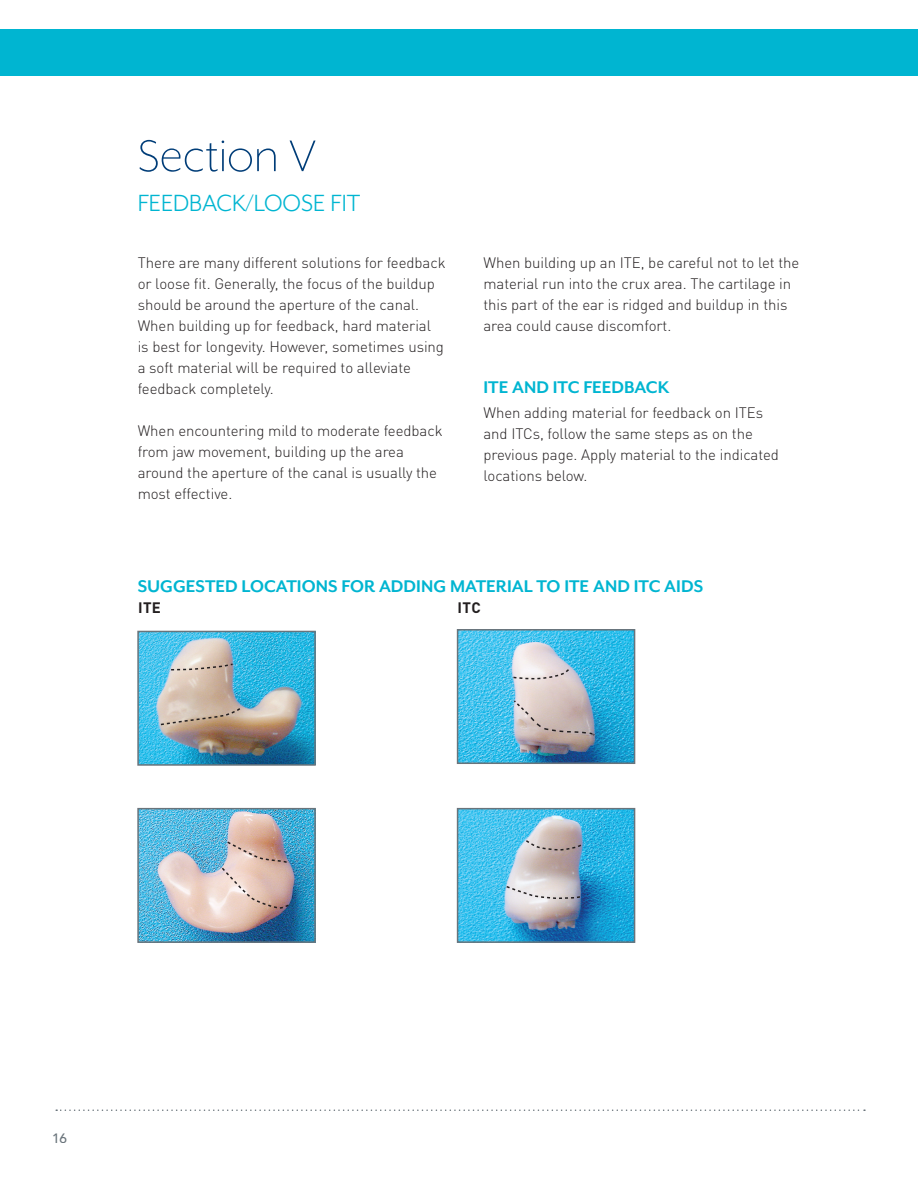
<style>
.page{position:relative;width:918px;height:1188px;background:#fff}
.page>*{position:absolute;margin:0;border:0;box-sizing:border-box;transform-origin:0 0}
.t1{font:300 51px "Mr Eaves XL San OT";color:#003d78}
.t2{font:27px "Mr Eaves XL San OT";color:#00b5d1}
.t3{font:700 19.5px "Mr Eaves XL San OT";color:#00b5d1}
.t4{font:300 15px/21px "DINOT";letter-spacing:-.005em;color:#231f20}
.t5{font:700 15px "DINOT";letter-spacing:.02em;color:#231f20}
.t6{font:13.5px "Avenir LT SLI Std Medium";color:#6a747b}
</style>
<div class="page">
<div style="left:0;top:29px;width:918px;height:47px;background:#00b5d1"></div>
<svg style="left:56px;top:1109px;width:809px;height:2px"></svg>
<img style="left:140px;top:634px;width:173px;height:129px">
<div style="left:137px;top:631px;width:179px;height:135px;border:2px solid #6a747b"></div>
<img style="left:140px;top:811px;width:173px;height:129px">
<div style="left:137px;top:808px;width:179px;height:135px;border:2px solid #6a747b"></div>
<img style="left:460px;top:632px;width:172px;height:129px">
<div style="left:457px;top:629px;width:178px;height:135px;border:2px solid #6a747b"></div>
<img style="left:460px;top:811px;width:172px;height:129px">
<div style="left:457px;top:808px;width:178px;height:135px;border:2px solid #6a747b"></div>
<svg style="left:159px;top:705px;width:84px;height:21px;background:#c8b19d"></svg>
<svg style="left:170px;top:663px;width:64px;height:8px"></svg>
<img style="left:221px;top:841px;width:70px;height:68px">
<svg style="left:512px;top:665px;width:60px;height:14px"></svg>
<svg style="left:513px;top:699px;width:83px;height:38px;background:#c0b6b6"></svg>
<svg style="left:525px;top:839px;width:59px;height:11px"></svg>
<svg style="left:505px;top:885px;width:77px;height:15px"></svg>
<h1 class="t1" style="left:138px;top:130px;width:180px">Section V</h1>
<h2 class="t2" style="left:138px;top:189px;width:224px">FEEDBACK/LOOSE FIT</h2>
<p class="t4" style="left:138px;top:252px;width:309px">There are many different solutions for feedback or loose fit. Generally, the focus of the buildup should be around the aperture of the canal.<br>When building up for feedback, hard material is best for longevity. However, sometimes using a soft material will be required to alleviate feedback completely.</p>
<p class="t4" style="left:138px;top:420px;width:306px">When encountering mild to moderate feedback from jaw movement, building up the area around the aperture of the canal is usually the most effective.</p>
<p class="t4" style="left:483px;top:252px;width:317px">When building up an ITE, be careful not to let the material run into the crux area. The cartilage in this part of the ear is ridged and buildup in this area could cause discomfort.</p>
<h3 class="t3" style="left:483px;top:376px;width:187px">ITE AND ITC FEEDBACK</h3>
<p class="t4" style="left:483px;top:402px;width:297px">When adding material for feedback on ITEs and ITCs, follow the same steps as on the previous page. Apply material to the indicated locations below.</p>
<h3 class="t3" style="left:138px;top:575px;width:567px">SUGGESTED LOCATIONS FOR ADDING MATERIAL TO ITE AND ITC AIDS</h3>
<p class="t5" style="left:138px;top:598px;width:24px">ITE</p>
<p class="t5" style="left:458px;top:598px;width:25px">ITC</p>
<p class="t6" style="left:52px;top:1130px;width:17px">16</p>
</div>
